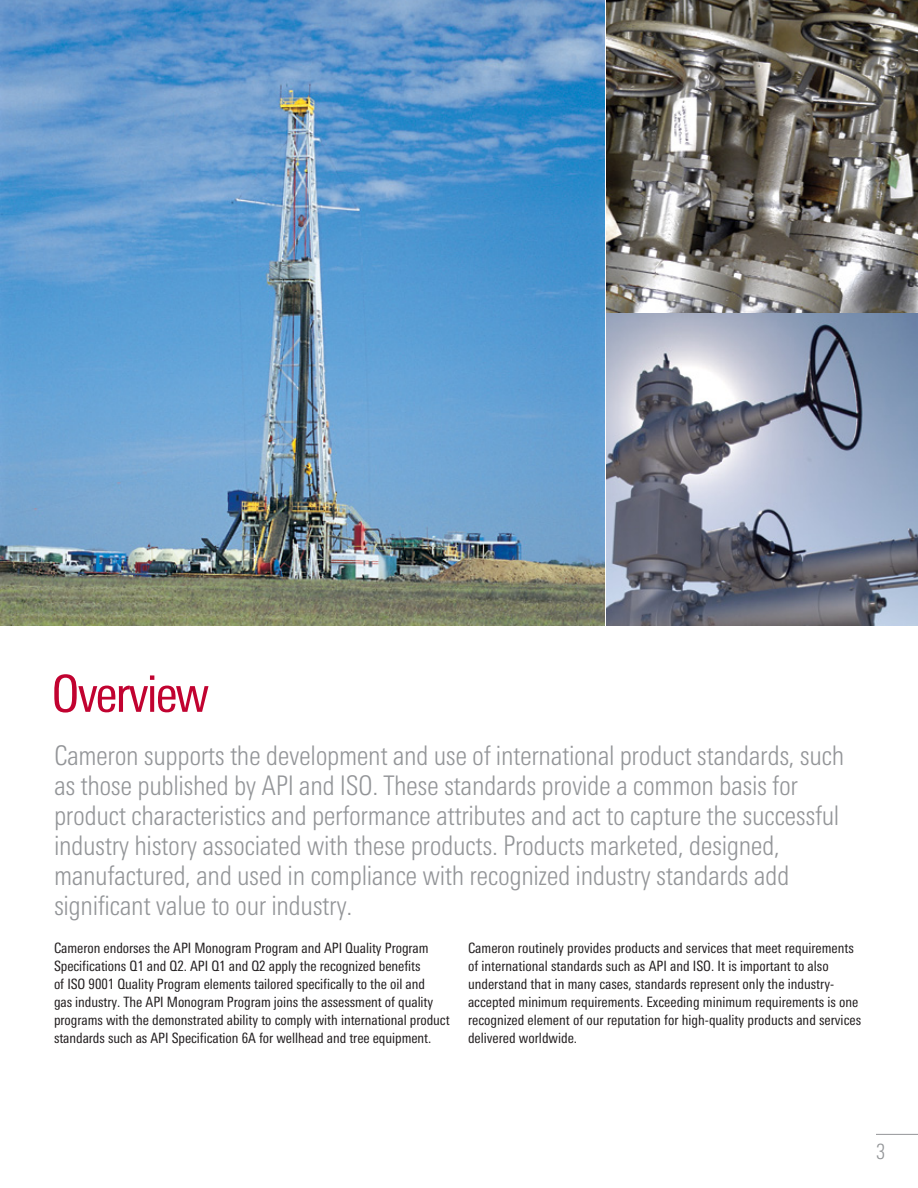
<style>
.page{position:relative;width:918px;height:1188px;background:#fff}
.page>*{position:absolute;margin:0;border:0;box-sizing:border-box;transform-origin:0 0}
.Head_Non-Branding{font:condensed 51px "Univers Next Pro";letter-spacing:-.04em;color:#c10230}
.Pullout_Text{font:300 condensed 27px/30px "Univers Next Pro";letter-spacing:-.015em;color:#939598}
.t1{font:300 condensed 21px "Univers Next Pro";color:#939598}
.Body_Text{font:condensed 14.25px/18px "Univers Next Pro";letter-spacing:-.005em;color:#231f20}
</style>
<div class="page">
<img style="left:606px;top:314px;width:312px;height:312px">
<img style="left:0;top:0;width:604px;height:626px">
<img style="left:606px;top:0;width:312px;height:312px">
<hr style="left:876px;top:1134px;width:42px;height:1px;background:#939598">
<p class="Head_Non-Branding" style="left:51px;top:664px;width:159px">Overview</p>
<p class="Pullout_Text" style="left:54px;top:740px;width:792px">Cameron supports the development and use of international product standards, such as those published by API and ISO. These standards provide a common basis for product characteristics and performance attributes and act to capture the successful industry history associated with these products. Products marketed, designed, manufactured, and used in compliance with recognized industry standards add significant value to our industry.</p>
<p class="Body_Text" style="left:54px;top:939px;width:397px">Cameron endorses the API Monogram Program and API Quality Program Specifications Q1 and Q2. API Q1 and Q2 apply the recognized benefits<br>of ISO 9001 Quality Program elements tailored specifically to the oil and<br>gas industry. The API Monogram Program joins the assessment of quality programs with the demonstrated ability to comply with international product standards such as API Specification 6A for wellhead and tree equipment.</p>
<p class="Body_Text" style="left:468px;top:939px;width:395px">Cameron routinely provides products and services that meet requirements of international standards such as API and ISO. It is important to also understand that in many cases, standards represent only the industry&shy;accepted minimum requirements. Exceeding minimum requirements is one recognized element of our reputation for high-quality products and services delivered worldwide.</p>
<h3 class="t1" style="left:876px;top:1139px;width:11px">3</h3>
</div>
